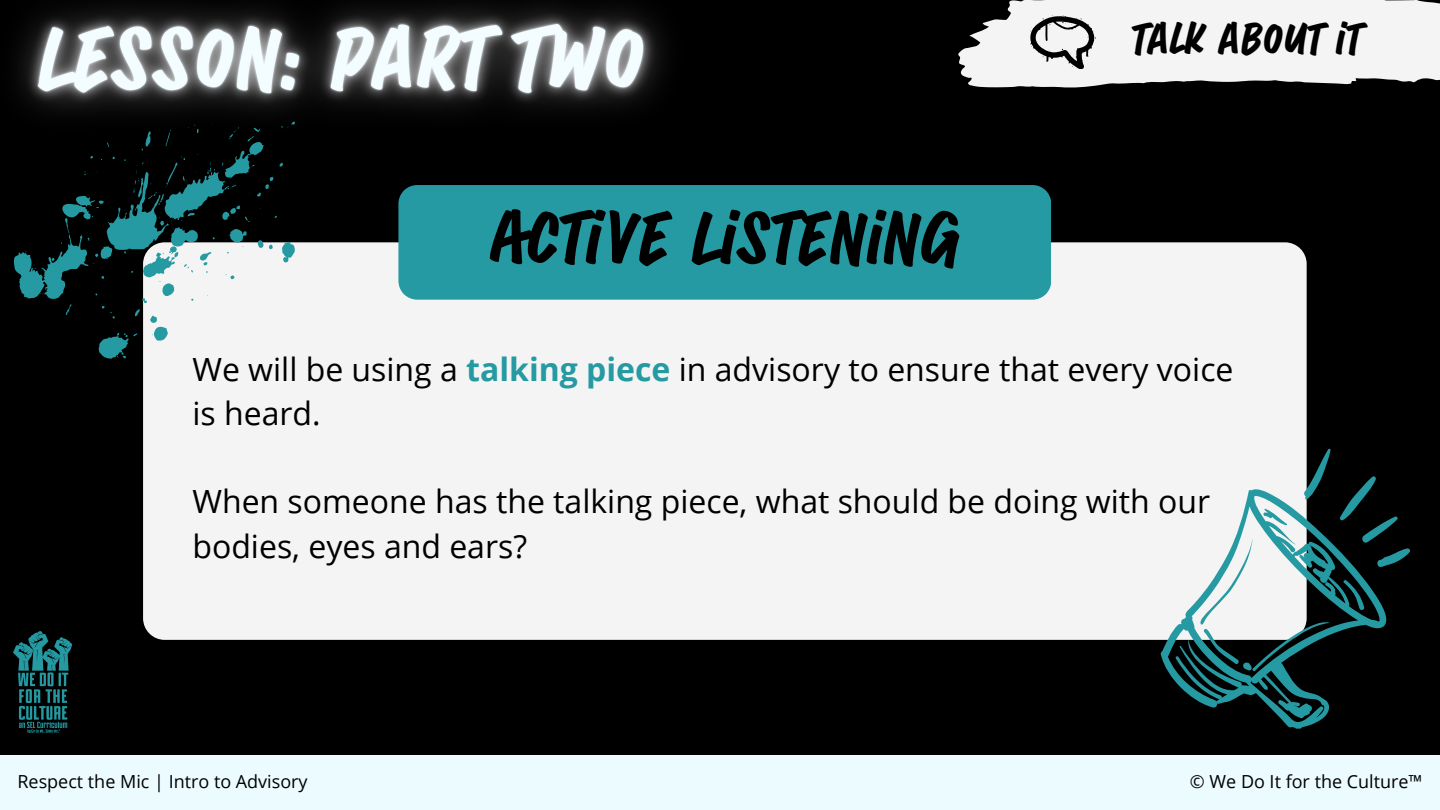
<style>
.page{position:relative;width:1440px;height:810px;background:#000}
.page>*{position:absolute;margin:0;border:0;box-sizing:border-box;transform-origin:0 0}
.t1{font:700 60px "Sandwich Marker Pro";color:#000}
.t2{font:700 36px "Sandwich Marker Pro";color:#000}
.t3{font:32px/44.2px "Open Sans";color:#000}
.t4{font:18px "Open Sans";color:#000}
.s1{font-weight:700;color:#269aa2}
</style>
<div class="page">
<svg style="left:958px;top:0;width:482px;height:88px;background:#d8d8d8"></svg>
<div style="left:143px;top:242px;width:1163px;height:398px;background:#f4f4f4;border-radius:22px"></div>
<div style="left:0;top:756px;width:1440px;height:54px;background:#ebfbff"></div>
<div style="left:398px;top:185px;width:653px;height:115px;background:#269aa2"></div>
<img style="left:14px;top:632px;width:57px;height:100px">
<svg style="left:1030px;top:15px;width:66px;height:54px"></svg>
<svg style="left:1160px;top:448px;width:250px;height:281px"></svg>
<img style="left:18px;top:4px;width:702px;height:182px">
<svg style="left:14px;top:122px;width:281px;height:241px"></svg>
<p class="t1" style="left:489px;top:203px;width:473px">ACTIVE LISTENING</p>
<p class="t2" style="left:1131px;top:18px;width:231px">TALK ABOUT IT</p>
<p class="t3" style="left:192px;top:346px;width:1043px">We will be using a <span class="s1">talking piece</span> in advisory to ensure that every voice is heard.</p>
<p class="t3" style="left:192px;top:479px;width:1019px">When someone has the talking piece, what should be doing with our bodies, eyes and ears?</p>
<p class="t4" style="left:17px;top:768px;width:292px">Respect the Mic | Intro to Advisory</p>
<h2 class="t4" style="left:1190px;top:768px;width:234px">© We Do It for the Culture™</h2>
</div>
